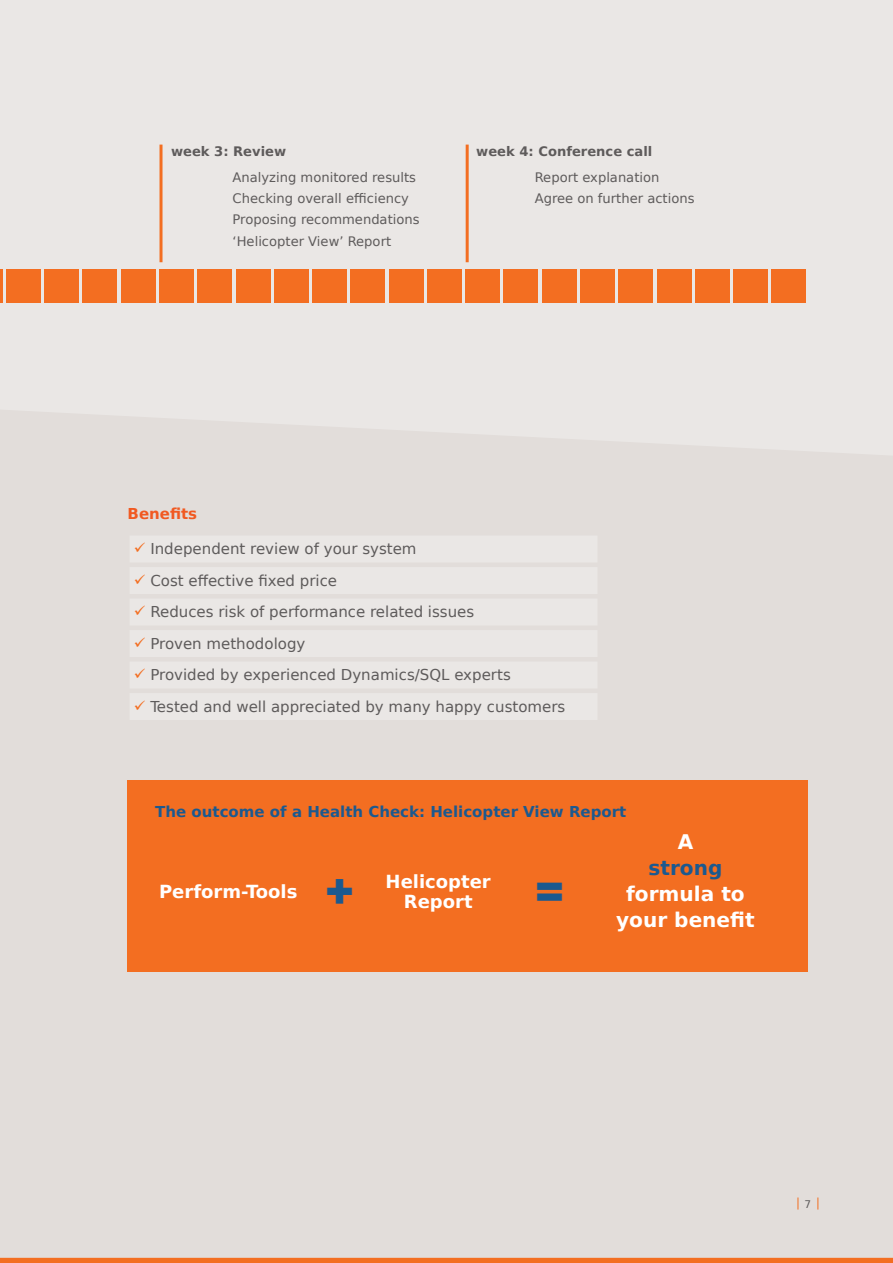
<style>
.page{position:relative;width:893px;height:1263px;background:#e2ddda}
.page>*{position:absolute;margin:0;border:0;box-sizing:border-box;transform-origin:0 0}
.t1{font:900 46.35px "Arial";color:#1b598f}
.t2{font:700 20.1px/26.1px "DejaVu Sans";color:#fff;text-align:center}
.t3{font:700 20.1px "DejaVu Sans";color:#1b598f}
.t4{font:700 18px/19.5px "DejaVu Sans";color:#fff;text-align:center}
.t5{font:15px "DejaVu Sans";color:#5e5b5b}
.t6{font:700 15px "DejaVu Sans";color:#1b598f}
.t7{font:700 15px "DejaVu Sans";color:#f15921}
.t8{font:13.05px/21.3px "DejaVu Sans";color:#5e5b5b}
.t9{font:700 13.05px "DejaVu Sans";color:#5e5b5b}
.t10{font:10.5px "DejaVu Sans";color:#5e5b5b}
.s1{color:#f36e21}
</style>
<div class="page">
<div style="left:0;top:0;width:893px;height:455px;background:#eae7e5"></div>
<div style="left:0;top:1258px;width:893px;height:5px;background:#f36e21"></div>
<svg style="left:798px;top:1197px;width:1px;height:12px"></svg>
<svg style="left:817px;top:1197px;width:1px;height:12px"></svg>
<div style="left:128px;top:780px;width:680px;height:192px;background:#f36e21"></div>
<hr style="left:0;top:269px;width:2px;height:34px;background:#f36e21">
<div style="left:6px;top:269px;width:34px;height:34px;background:#f36e21"></div>
<div style="left:45px;top:269px;width:34px;height:34px;background:#f36e21"></div>
<div style="left:83px;top:269px;width:34px;height:34px;background:#f36e21"></div>
<div style="left:121px;top:269px;width:34px;height:34px;background:#f36e21"></div>
<div style="left:160px;top:269px;width:34px;height:34px;background:#f36e21"></div>
<div style="left:198px;top:269px;width:34px;height:34px;background:#f36e21"></div>
<div style="left:236px;top:269px;width:34px;height:34px;background:#f36e21"></div>
<div style="left:274px;top:269px;width:34px;height:34px;background:#f36e21"></div>
<div style="left:313px;top:269px;width:34px;height:34px;background:#f36e21"></div>
<div style="left:351px;top:269px;width:34px;height:34px;background:#f36e21"></div>
<div style="left:389px;top:269px;width:34px;height:34px;background:#f36e21"></div>
<div style="left:427px;top:269px;width:34px;height:34px;background:#f36e21"></div>
<div style="left:466px;top:269px;width:34px;height:34px;background:#f36e21"></div>
<div style="left:504px;top:269px;width:34px;height:34px;background:#f36e21"></div>
<div style="left:542px;top:269px;width:34px;height:34px;background:#f36e21"></div>
<div style="left:580px;top:269px;width:34px;height:34px;background:#f36e21"></div>
<div style="left:619px;top:269px;width:34px;height:34px;background:#f36e21"></div>
<div style="left:657px;top:269px;width:34px;height:34px;background:#f36e21"></div>
<div style="left:695px;top:269px;width:34px;height:34px;background:#f36e21"></div>
<div style="left:734px;top:269px;width:34px;height:34px;background:#f36e21"></div>
<div style="left:772px;top:269px;width:34px;height:34px;background:#f36e21"></div>
<div style="left:130px;top:535px;width:467px;height:27px;background:#eae7e5"></div>
<div style="left:130px;top:567px;width:467px;height:27px;background:#eae7e5"></div>
<div style="left:130px;top:598px;width:467px;height:27px;background:#eae7e5"></div>
<div style="left:130px;top:630px;width:467px;height:27px;background:#eae7e5"></div>
<div style="left:130px;top:661px;width:467px;height:27px;background:#eae7e5"></div>
<div style="left:130px;top:693px;width:467px;height:27px;background:#eae7e5"></div>
<hr style="left:160px;top:145px;width:3px;height:117px;background:#f36e21">
<hr style="left:466px;top:145px;width:3px;height:117px;background:#f36e21">
<p class="t9" style="left:171px;top:140px;width:117px">week 3: Review</p>
<p class="t8" style="left:233px;top:166px;width:189px">Analyzing monitored results<br>Checking overall efficiency<br>Proposing recommendations ‘Helicopter View’ Report</p>
<p class="t9" style="left:476px;top:140px;width:178px">week 4: Conference call</p>
<p class="t8" style="left:535px;top:166px;width:161px">Report explanation<br>Agree on further actions</p>
<p class="t7" style="left:128px;top:501px;width:71px">Benefits</p>
<p class="t5" style="left:134px;top:536px;width:284px"><span class="s1">✓</span> Independent review of your system</p>
<p class="t5" style="left:134px;top:568px;width:205px"><span class="s1">✓</span> Cost effective fixed price</p>
<p class="t5" style="left:134px;top:599px;width:342px"><span class="s1">✓</span> Reduces risk of performance related issues</p>
<p class="t5" style="left:134px;top:631px;width:173px"><span class="s1">✓</span> Proven methodology</p>
<p class="t5" style="left:134px;top:662px;width:378px"><span class="s1">✓</span> Provided by experienced Dynamics/SQL experts</p>
<p class="t5" style="left:134px;top:694px;width:433px"><span class="s1">✓</span> Tested and well appreciated by many happy customers</p>
<p class="t6" style="left:155px;top:799px;width:473px">The outcome of a Health Check: Helicopter View Report</p>
<p class="t4" style="left:159px;top:881px;width:140px">Perform-Tools</p>
<p class="t4" style="left:386px;top:871px;width:107px">Helicopter<br>Report</p>
<h1 class="t1" style="left:325px;top:857px;width:32px">+</h1>
<h1 class="t1" style="left:534px;top:857px;width:32px">=</h1>
<h2 class="t2" style="left:678px;top:828px;width:17px">A</h2>
<h2 class="t3" style="left:648px;top:851px;width:75px">strong</h2>
<h2 class="t2" style="left:616px;top:880px;width:140px">formula to your benefit</h2>
<p class="t10" style="left:804px;top:1195px;width:8px">7</p>
</div>
